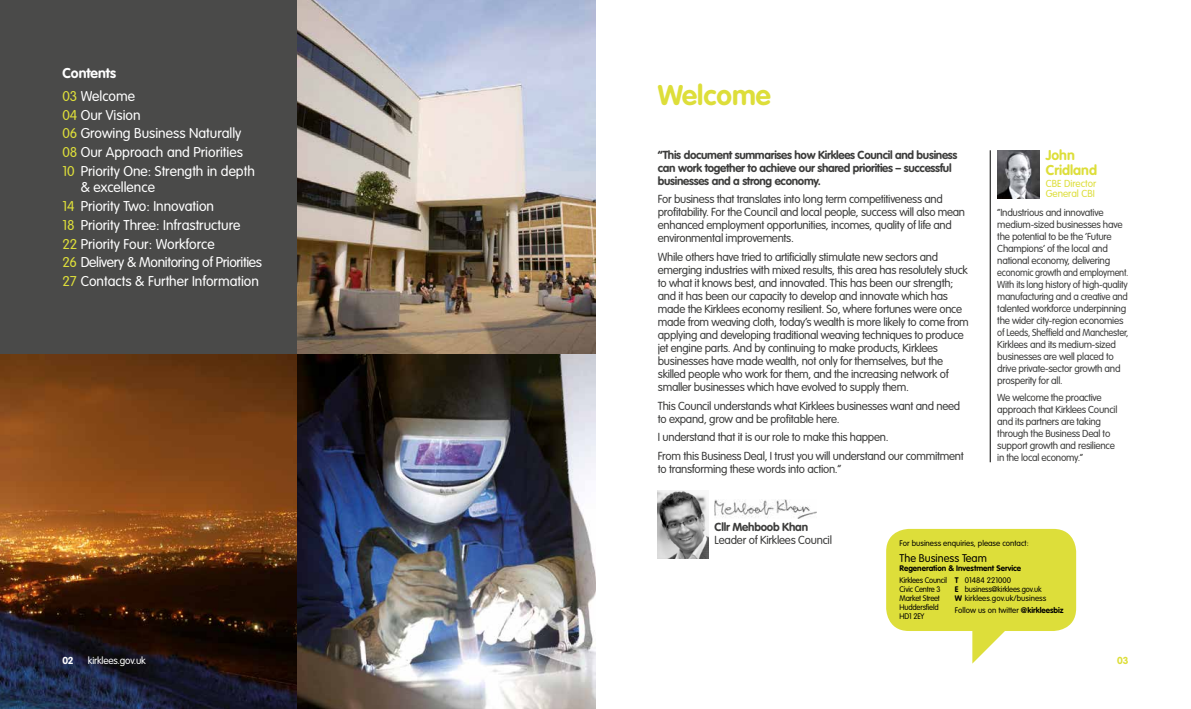
<style>
.page{position:relative;width:1191px;height:709px;background:#fff}
.page>*{position:absolute;margin:0;border:0;box-sizing:border-box;transform-origin:0 0}
.t1{font:700 28px "VAG Rounded LT";color:#ddde3a}
.t2{font:300 14px/18.8px "VAG Rounded LT";color:#fff}
.t3{font:700 14px/22.4px "VAG Rounded LT";color:#fff}
.t4{font:700 14px/15px "VAG Rounded LT";color:#ddde3a}
.t5{font:300 11.5px/13px "VAG Rounded LT";letter-spacing:-.025em;color:#3c3c3b}
.t6{font:700 11.5px/13px "VAG Rounded LT";letter-spacing:-.025em;color:#3c3c3b}
.t7{font:300 11px "VAG Rounded LT";color:#000}
.t8{font:300 10px/12px "VAG Rounded LT";letter-spacing:-.025em;color:#3c3c3b}
.t9{font:300 10px/10px "VAG Rounded LT";color:#ddde3a}
.t10{font:300 10px "VAG Rounded LT";letter-spacing:-.02em;color:#fff}
.t11{font:700 10px "VAG Rounded LT";color:#ddde3a}
.t12{font:700 10px "VAG Rounded LT";color:#fff}
.t13{font:300 8px/9px "VAG Rounded LT";color:#000}
.t14{font:300 8px/9px "VAG Rounded LT";letter-spacing:-.025em;color:#000;scale:.96 1}
.t15{font:700 8px "VAG Rounded LT";color:#000}
.s1{font-weight:300;color:#ddde3a}
.s2{font-weight:300}
.s3{color:#ddde3a}
.s4{font-weight:700}
</style>
<div class="page">
<div style="left:0;top:0;width:298px;height:354px;background:#4a4a49"></div>
<img style="left:714px;top:499px;width:102px;height:20px">
<img style="left:658px;top:490px;width:51px;height:68px">
<img style="left:298px;top:0;width:297px;height:354px">
<img style="left:0;top:354px;width:595px;height:355px">
<hr style="left:990px;top:150px;width:1px;height:312px;background:#000">
<img style="left:997px;top:150px;width:42px;height:48px">
<svg style="left:886px;top:529px;width:190px;height:134px"></svg>
<p class="t3" style="left:62px;top:63px;width:74px">Contents<br><span class="s1">03</span> <span class="s2">Welcome</span></p>
<p class="t2" style="left:62px;top:106px;width:194px"><span class="s3">04</span> Our Vision<br><span class="s3">06</span> Growing Business Naturally<br><span class="s3">08</span> Our Approach and Priorities<br><span class="s3">10</span> Priority One: Strength in depth</p>
<p class="t2" style="left:62px;top:178px;width:201px;text-indent:18px">&amp; excellence<br><span class="s3">14</span> Priority Two: Innovation<br><span class="s3">18</span> Priority Three: Infrastructure<br><span class="s3">22</span> Priority Four: Workforce<br><span class="s3">26</span> Delivery &amp; Monitoring of Priorities<br><span class="s3">27</span> Contacts &amp; Further Information</p>
<p class="t12" style="left:62px;top:654px;width:13px">02</p>
<p class="t10" style="left:88px;top:654px;width:59px">kirklees.gov.uk</p>
<h1 class="t1" style="left:658px;top:79px;width:115px">Welcome</h1>
<p class="t6" style="left:658px;top:148px;width:301px">“This document summarises how Kirklees Council and business can work together to achieve our shared priorities – successful businesses and a strong economy.</p>
<p class="t5" style="left:658px;top:193px;width:309px">For business that translates into long term competitiveness and profitability. For the Council and local people, success will also mean enhanced employment opportunities, incomes, quality of life and environmental improvements.</p>
<p class="t5" style="left:658px;top:251px;width:312px">While others have tried to artificially stimulate new sectors and emerging industries with mixed results, this area has resolutely stuck to what it knows best, and innovated. This has been our strength; and it has been our capacity to develop and innovate which has made the Kirklees economy resilient. So, where fortunes were once made from weaving cloth, today’s wealth is more likely to come from applying and developing traditional weaving techniques to produce jet engine parts. And by continuing to make products, Kirklees businesses have made wealth, not only for themselves, but the skilled people who work for them, and the increasing network of smaller businesses which have evolved to supply them.</p>
<p class="t5" style="left:658px;top:399px;width:304px">This Council understands what Kirklees businesses want and need to expand, grow and be profitable here.</p>
<p class="t5" style="left:658px;top:428px;width:307px;line-height:18.7px">I understand that it is our role to make this happen.<br>From this Business Deal, I trust you will understand our commitment</p>
<p class="t5" style="left:658px;top:463px;width:185px">to transforming these words into action.”</p>
<p class="t4" style="left:1045px;top:148px;width:53px">John<br>Cridland</p>
<p class="t9" style="left:1045px;top:179px;width:52px">CBE Director<br>General CBI</p>
<p class="t8" style="left:997px;top:206px;width:133px">“Industrious and innovative medium-sized businesses have the potential to be the ‘Future<br>Champions’ of the local and national economy, delivering economic growth and employment.<br>With its long history of high-quality manufacturing and a creative and talented workforce underpinning the wider city-region economies of Leeds, Sheffield and Manchester,<br>Kirklees and its medium-sized businesses are well placed to drive private-sector growth and prosperity for all.</p>
<p class="t8" style="left:997px;top:392px;width:122px">We welcome the proactive approach that Kirklees Council and its partners are taking through the Business Deal to support growth and resilience in the local economy.”</p>
<p class="t6" style="left:714px;top:521px;width:95px">Cllr Mehboob Khan</p>
<p class="t5" style="left:714px;top:534px;width:119px">Leader of Kirklees Council</p>
<p class="t13" style="left:899px;top:539px;width:131px">For business enquiries, please contact:</p>
<p class="t7" style="left:899px;top:551px;width:89px">The Business Team</p>
<p class="t15" style="left:899px;top:563px;width:123px">Regeneration &amp; Investment Service</p>
<p class="t14" style="left:899px;top:576px;width:51px">Kirklees Council<br>Civic Centre 3<br>Market Street<br>Huddersfield<br>HD1 2EY</p>
<p class="t13" style="left:955px;top:576px;width:93px"><span class="s4">T</span> 01484 221000<br><span class="s4">E</span> business@kirklees.gov.uk<br><span class="s4">W</span> kirklees.gov.uk/business</p>
<p class="t13" style="left:955px;top:605px;width:110px">Follow us on twitter <span class="s4">@kirkleesbiz</span></p>
<p class="t11" style="left:1117px;top:654px;width:13px">03</p>
</div>
